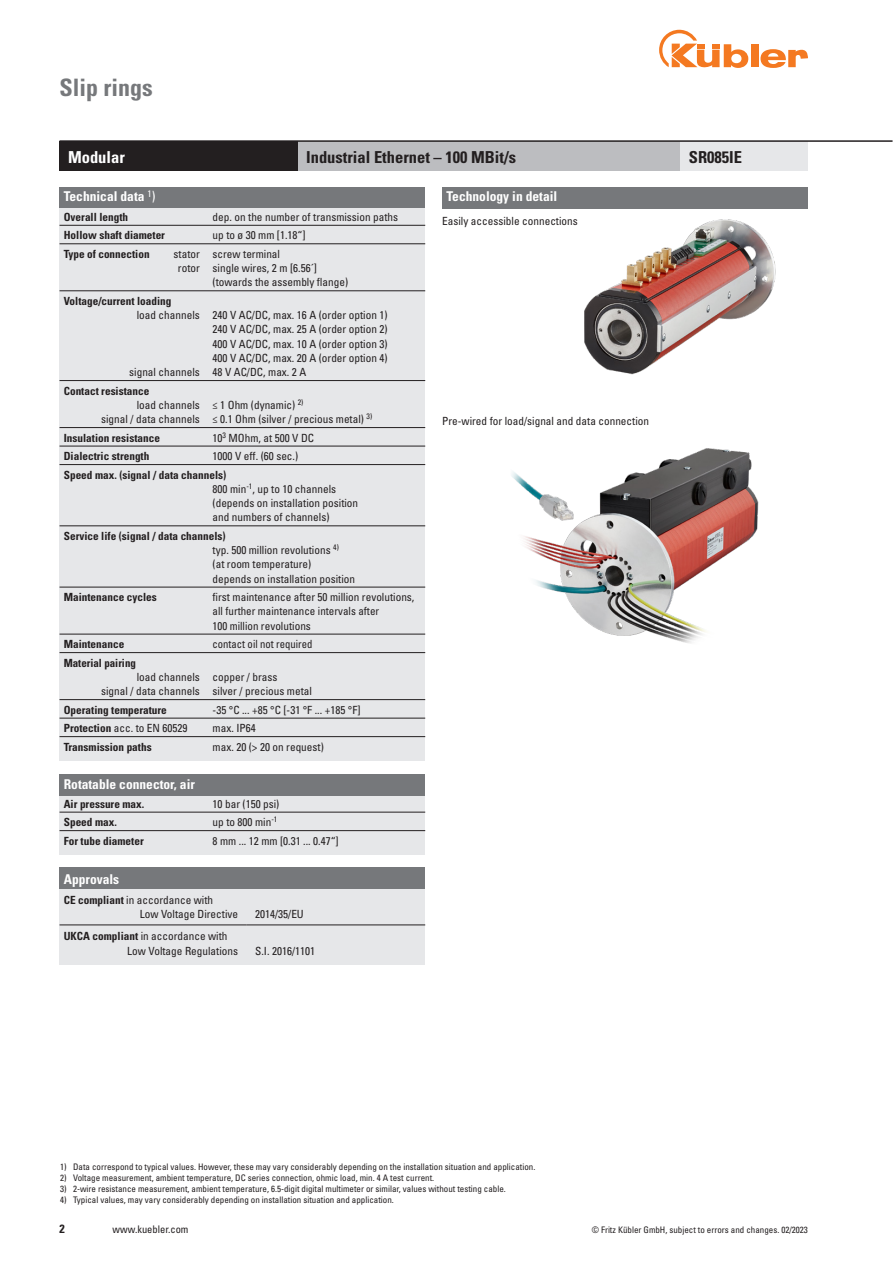
<style>
.page{position:relative;width:893px;height:1263px;background:#fff}
.page>*{position:absolute;margin:0;border:0;box-sizing:border-box;transform-origin:0 0}
.Kapitel{font:700 condensed 24px "Univers";color:#76787b}
.Head_weiß{font:700 condensed 16.5px "Univers";color:#231f20}
.Head_weiß-2{font:700 condensed 16.5px "Univers";color:#fff}
.Bestellschlüssel{font:700 condensed 13.5px "Univers LT Std";color:#fff}
.Bestellschlüssel-2{font:700 condensed 13.5px "Univers";color:#fff}
.t1{font:700 condensed 12px "Univers";color:#231f20}
.technisch-linie-schw{font:condensed 11.25px/14.2px "Univers LT Std";color:#231f20}
.technisch-linie-schw-2{font:700 condensed 11.25px "Univers LT Std";color:#231f20}
.technisch-linie-schw-3{font:condensed 11.25px "Univers";color:#231f20}
.technisch-linie-schw-4{font:condensed 11.25px "Univers LT Std";color:#231f20;scale:.95 1}
.t2{font:condensed 10.5px "Univers LT Std";color:#231f20}
.Bestellschlüssel-3{font:condensed 9.45px "Univers LT Std";color:#fff}
.Fußnote{font:condensed 9px "Univers";color:#231f20}
.t3{font:condensed 9px "Univers LT Std";color:#231f20}
.s1{font-size:13.5px}
.s2{font-weight:700}
</style>
<div class="page">
<div style="left:751px;top:44px;width:7px;height:23px;background:#f47921"></div>
<svg style="left:760px;top:49px;width:48px;height:19px"></svg>
<svg style="left:659px;top:30px;width:89px;height:38px"></svg>
<img style="left:511px;top:448px;width:248px;height:195px">
<img style="left:584px;top:219px;width:192px;height:156px">
<div style="left:442px;top:187px;width:366px;height:21px;background:#76787b"></div>
<div style="left:60px;top:187px;width:365px;height:21px;background:#76787b"></div>
<div style="left:60px;top:208px;width:365px;height:553px;background:#e6e7e9"></div>
<hr style="left:60px;top:225px;width:365px;height:1px;background:#231f20">
<hr style="left:60px;top:243px;width:365px;height:1px;background:#231f20">
<hr style="left:60px;top:290px;width:365px;height:1px;background:#231f20">
<hr style="left:60px;top:380px;width:365px;height:1px;background:#231f20">
<hr style="left:60px;top:427px;width:365px;height:1px;background:#231f20">
<hr style="left:60px;top:446px;width:365px;height:1px;background:#231f20">
<hr style="left:60px;top:464px;width:365px;height:1px;background:#231f20">
<hr style="left:60px;top:526px;width:365px;height:1px;background:#231f20">
<hr style="left:60px;top:587px;width:365px;height:1px;background:#231f20">
<hr style="left:60px;top:634px;width:365px;height:1px;background:#231f20">
<hr style="left:60px;top:652px;width:365px;height:1px;background:#231f20">
<hr style="left:60px;top:699px;width:365px;height:1px;background:#231f20">
<hr style="left:60px;top:718px;width:365px;height:1px;background:#231f20">
<hr style="left:60px;top:736px;width:365px;height:1px;background:#231f20">
<div style="left:60px;top:795px;width:365px;height:60px;background:#e6e7e9"></div>
<hr style="left:60px;top:812px;width:365px;height:1px;background:#231f20">
<hr style="left:60px;top:830px;width:365px;height:1px;background:#231f20">
<div style="left:60px;top:774px;width:365px;height:21px;background:#76787b"></div>
<div style="left:60px;top:867px;width:365px;height:98px;background:#e6e7e9"></div>
<div style="left:60px;top:867px;width:365px;height:22px;background:#76787b"></div>
<hr style="left:60px;top:925px;width:187px;height:1px;background:#231f20">
<hr style="left:247px;top:925px;width:178px;height:1px;background:#231f20">
<div style="left:60px;top:141px;width:238px;height:30px;background:#231f20"></div>
<div style="left:298px;top:141px;width:382px;height:30px;background:#bcbdc0"></div>
<div style="left:680px;top:141px;width:128px;height:30px;background:#e6e7e9"></div>
<hr style="left:60px;top:140px;width:832px;height:2px;background:#231f20">
<p class="Kapitel" style="left:60px;top:72px;width:95px">Slip rings</p>
<p class="Head_weiß-2" style="left:68px;top:147px;width:58px">Modular</p>
<p class="Head_weiß" style="left:306px;top:147px;width:211px">Industrial Ethernet – 100 MBit/s</p>
<p class="Head_weiß" style="left:689px;top:147px;width:55px">SR085IE</p>
<p class="Bestellschlüssel-3" style="left:148px;top:187px;width:9px">1<span class="s1">)</span></p>
<p class="Bestellschlüssel" style="left:64px;top:188px;width:82px">Technical data</p>
<p class="Bestellschlüssel" style="left:446px;top:188px;width:112px">Technology in detail</p>
<p class="technisch-linie-schw-2" style="left:64px;top:210px;width:66px">Overall length</p>
<p class="technisch-linie-schw" style="left:213px;top:209px;width:187px">dep. on the number of transmission paths</p>
<p class="technisch-linie-schw-2" style="left:64px;top:228px;width:103px">Hollow shaft diameter</p>
<p class="technisch-linie-schw" style="left:213px;top:228px;width:95px">up to ø 30 mm [1.18“]</p>
<p class="technisch-linie-schw-2" style="left:64px;top:247px;width:87px">Type of connection</p>
<p class="technisch-linie-schw" style="left:174px;top:246px;width:108px">stator screw terminal</p>
<p class="technisch-linie-schw" style="left:178px;top:261px;width:140px">rotor single wires, 2 m [6.56´]</p>
<p class="technisch-linie-schw" style="left:213px;top:275px;width:137px">(towards the assembly flange)</p>
<p class="technisch-linie-schw-2" style="left:64px;top:294px;width:109px">Voltage/current loading</p>
<p class="technisch-linie-schw" style="left:137px;top:308px;width:252px">load channels 240 V AC/DC, max. 16 A (order option 1)</p>
<p class="technisch-linie-schw" style="left:213px;top:322px;width:176px">240 V AC/DC, max. 25 A (order option 2)</p>
<p class="technisch-linie-schw" style="left:213px;top:336px;width:176px">400 V AC/DC, max. 10 A (order option 3)</p>
<p class="technisch-linie-schw" style="left:213px;top:350px;width:176px">400 V AC/DC, max. 20 A (order option 4)</p>
<p class="technisch-linie-schw" style="left:129px;top:365px;width:179px">signal channels 48 V AC/DC, max. 2 A</p>
<p class="technisch-linie-schw-2" style="left:64px;top:384px;width:87px">Contact resistance</p>
<p class="technisch-linie-schw" style="left:137px;top:397px;width:168px">load channels ≤ 1 Ohm (dynamic) <sup>2)</sup></p>
<p class="technisch-linie-schw" style="left:101px;top:412px;width:273px">signal / data channels ≤ 0.1 Ohm (silver / precious metal) <sup>3)</sup></p>
<p class="technisch-linie-schw-2" style="left:64px;top:431px;width:98px">Insulation resistance</p>
<p class="technisch-linie-schw" style="left:213px;top:430px;width:103px">10<sup>3</sup> MOhm, at 500 V DC</p>
<p class="technisch-linie-schw-2" style="left:64px;top:449px;width:87px">Dialectric strength</p>
<p class="technisch-linie-schw" style="left:213px;top:449px;width:87px">1000 V eff. (60 sec.)</p>
<p class="technisch-linie-schw" style="left:213px;top:467px;width:147px;text-indent:-149px"><span class="s2">Speed max. (signal / data channels)<br></span>800 min<sup>-1</sup>, up to 10 channels (depends on installation position and numbers of channels)</p>
<p class="technisch-linie-schw" style="left:213px;top:528px;width:144px;text-indent:-149px"><span class="s2">Service life (signal / data channels)<br></span>typ. 500 million revolutions <sup>4)<br></sup>(at room temperature)<br>depends on installation position</p>
<p class="technisch-linie-schw-2" style="left:64px;top:590px;width:95px">Maintenance cycles</p>
<p class="technisch-linie-schw" style="left:213px;top:590px;width:203px">first maintenance after 50 million revolutions, all further maintenance intervals after<br>100 million revolutions</p>
<p class="technisch-linie-schw-2" style="left:64px;top:637px;width:62px">Maintenance</p>
<p class="technisch-linie-schw-4" style="left:213px;top:637px;width:106px">contact oil not required</p>
<p class="technisch-linie-schw-2" style="left:64px;top:656px;width:74px">Material pairing</p>
<p class="technisch-linie-schw" style="left:101px;top:669px;width:212px;text-align:center">load channels copper / brass<br>signal / data channels silver / precious metal</p>
<p class="technisch-linie-schw-2" style="left:64px;top:703px;width:105px">Operating temperature</p>
<p class="technisch-linie-schw" style="left:213px;top:702px;width:149px">-35 °C ... +85 °C [-31 °F ... +185 °F]</p>
<p class="technisch-linie-schw" style="left:64px;top:721px;width:125px"><span class="s2">Protection</span> acc. to EN 60529</p>
<p class="technisch-linie-schw" style="left:213px;top:721px;width:45px">max. IP64</p>
<p class="technisch-linie-schw-2" style="left:64px;top:740px;width:89px">Transmission paths</p>
<p class="technisch-linie-schw" style="left:213px;top:739px;width:113px">max. 20 (&gt; 20 on request)</p>
<p class="Bestellschlüssel" style="left:64px;top:776px;width:133px">Rotatable connector, air</p>
<p class="technisch-linie-schw-2" style="left:64px;top:797px;width:82px">Air pressure max.</p>
<p class="technisch-linie-schw" style="left:213px;top:796px;width:68px">10 bar (150 psi)</p>
<p class="technisch-linie-schw-2" style="left:64px;top:815px;width:55px">Speed max.</p>
<p class="technisch-linie-schw" style="left:213px;top:815px;width:66px">up to 800 min<sup>-1</sup></p>
<p class="technisch-linie-schw-2" style="left:64px;top:834px;width:81px">For tube diameter</p>
<p class="technisch-linie-schw" style="left:213px;top:833px;width:128px">8 mm ... 12 mm [0.31 ... 0.47“]</p>
<p class="Bestellschlüssel-2" style="left:64px;top:870px;width:57px">Approvals</p>
<p class="technisch-linie-schw-3" style="left:64px;top:893px;width:151px"><span class="s2">CE compliant</span> in accordance with</p>
<p class="technisch-linie-schw-3" style="left:140px;top:907px;width:100px">Low Voltage Directive</p>
<p class="technisch-linie-schw-3" style="left:255px;top:907px;width:50px">2014/35/EU</p>
<p class="technisch-linie-schw-3" style="left:64px;top:929px;width:165px"><span class="s2">UKCA compliant</span> in accordance with</p>
<p class="technisch-linie-schw-3" style="left:127px;top:943px;width:112px">Low Voltage Regulations</p>
<p class="technisch-linie-schw-3" style="left:255px;top:943px;width:61px">S.I. 2016/1101</p>
<p class="technisch-linie-schw" style="left:442px;top:214px;width:137px">Easily accessible connections</p>
<p class="technisch-linie-schw" style="left:442px;top:414px;width:208px">Pre-wired for load/signal and data connection</p>
<p class="Fußnote" style="left:60px;top:1161px;width:477px">1) Data correspond to typical values. However, these may vary considerably depending on the installation situation and application.</p>
<p class="Fußnote" style="left:60px;top:1172px;width:375px">2) Voltage measurement, ambient temperature, DC series connection, ohmic load, min. 4 A test current.</p>
<p class="Fußnote" style="left:60px;top:1183px;width:447px">3) 2-wire resistance measurement, ambient temperature, 6.5-digit digital multimeter or similar, values without testing cable.</p>
<p class="Fußnote" style="left:60px;top:1194px;width:335px">4) Typical values, may vary considerably depending on installation situation and application.</p>
<p class="t1" style="left:60px;top:1221px;width:7px">2</p>
<p class="t2" style="left:113px;top:1223px;width:77px">www.kuebler.com</p>
<p class="t3" style="left:592px;top:1224px;width:218px">© Fritz Kübler GmbH, subject to errors and changes. 02/2023</p>
</div>
